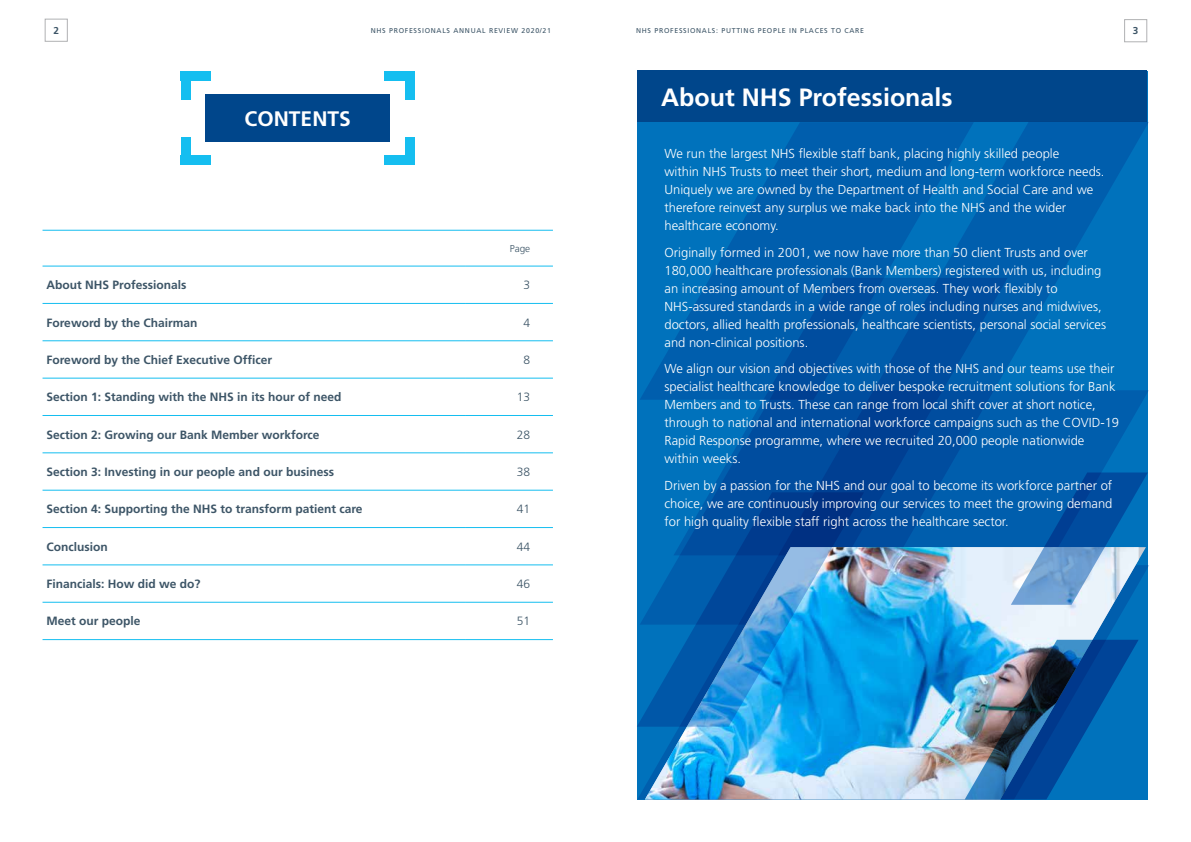
<style>
.page{position:relative;width:1191px;height:842px;background:#fff}
.page>*{position:absolute;margin:0;border:0;box-sizing:border-box;transform-origin:0 0}
.t1{font:700 25px "Frutiger LT Std";color:#fff}
.t2{font:700 21px "Frutiger LT Std";color:#fff}
.t3{font:300 13px/18px "Frutiger LT Std";color:#fff}
.t4{font:700 12px "Frutiger LT Std";color:#3d5567}
.t5{font:300 12px "Frutiger LT Std";color:#3d5567}
.t6{font:300 10px "Frutiger LT Std";color:#3d5567}
.t7{font:700 10px "Frutiger LT Std";color:#3d5567}
.t8{font:7px "Frutiger LT Std";letter-spacing:.1em;color:#3d5567}
</style>
<div class="page">
<div style="left:637px;top:71px;width:509px;height:51px;background:#00468b"></div>
<div style="left:405px;top:74px;width:10px;height:26px;background:#15bef0"></div>
<div style="left:384px;top:71px;width:31px;height:10px;background:#15bef0"></div>
<div style="left:181px;top:74px;width:9px;height:26px;background:#15bef0"></div>
<div style="left:181px;top:71px;width:30px;height:10px;background:#15bef0"></div>
<div style="left:405px;top:137px;width:10px;height:26px;background:#15bef0"></div>
<div style="left:384px;top:155px;width:31px;height:10px;background:#15bef0"></div>
<div style="left:181px;top:137px;width:9px;height:26px;background:#15bef0"></div>
<div style="left:181px;top:155px;width:30px;height:10px;background:#15bef0"></div>
<div style="left:205px;top:94px;width:185px;height:48px;background:#00468b"></div>
<svg style="left:637px;top:122px;width:511px;height:677px;background:#0069b5"></svg>
<svg style="left:639px;top:122px;width:334px;height:268px;background:#0067b4"></svg>
<svg style="left:673px;top:278px;width:334px;height:112px;background:#0058a8"></svg>
<svg style="left:639px;top:390px;width:509px;height:235px;background:#0058a8"></svg>
<img style="left:645px;top:547px;width:493px;height:252px">
<svg style="left:637px;top:492px;width:227px;height:235px;background:#1275be"></svg>
<svg style="left:1010px;top:472px;width:137px;height:133px;background:#3f82bf"></svg>
<img style="left:964px;top:640px;width:174px;height:159px">
<hr style="left:43px;top:230px;width:422px;height:1px;background:#15bef0">
<hr style="left:465px;top:230px;width:88px;height:1px;background:#15bef0">
<hr style="left:43px;top:266px;width:422px;height:1px;background:#15bef0">
<hr style="left:465px;top:266px;width:88px;height:1px;background:#15bef0">
<hr style="left:43px;top:303px;width:422px;height:1px;background:#15bef0">
<hr style="left:465px;top:303px;width:88px;height:1px;background:#15bef0">
<hr style="left:43px;top:341px;width:422px;height:1px;background:#15bef0">
<hr style="left:465px;top:341px;width:88px;height:1px;background:#15bef0">
<hr style="left:43px;top:378px;width:422px;height:1px;background:#15bef0">
<hr style="left:465px;top:378px;width:88px;height:1px;background:#15bef0">
<hr style="left:43px;top:415px;width:422px;height:1px;background:#15bef0">
<hr style="left:465px;top:415px;width:88px;height:1px;background:#15bef0">
<hr style="left:43px;top:453px;width:422px;height:1px;background:#15bef0">
<hr style="left:465px;top:453px;width:88px;height:1px;background:#15bef0">
<hr style="left:43px;top:490px;width:422px;height:1px;background:#15bef0">
<hr style="left:465px;top:490px;width:88px;height:1px;background:#15bef0">
<hr style="left:43px;top:527px;width:422px;height:1px;background:#15bef0">
<hr style="left:465px;top:527px;width:88px;height:1px;background:#15bef0">
<hr style="left:43px;top:565px;width:422px;height:1px;background:#15bef0">
<hr style="left:465px;top:565px;width:88px;height:1px;background:#15bef0">
<hr style="left:43px;top:602px;width:422px;height:1px;background:#15bef0">
<hr style="left:465px;top:602px;width:88px;height:1px;background:#15bef0">
<hr style="left:43px;top:639px;width:422px;height:1px;background:#15bef0">
<hr style="left:465px;top:639px;width:88px;height:1px;background:#15bef0">
<div style="left:45px;top:19px;width:23px;height:23px;border:1px solid #b0b1b3"></div>
<div style="left:1124px;top:19px;width:23px;height:23px;border:1px solid #b0b1b3"></div>
<p class="t7" style="left:53px;top:25px;width:7px">2</p>
<p class="t8" style="left:371px;top:26px;width:182px">NHS PROFESSIONALS ANNUAL REVIEW 2020/21</p>
<p class="t8" style="left:636px;top:26px;width:229px">NHS PROFESSIONALS: PUTTING PEOPLE IN PLACES TO CARE</p>
<p class="t7" style="left:1132px;top:25px;width:7px">3</p>
<h2 class="t2" style="left:245px;top:106px;width:108px">CONTENTS</h2>
<p class="t6" style="left:510px;top:243px;width:22px">Page</p>
<p class="t4" style="left:47px;top:278px;width:141px">About NHS Professionals</p>
<p class="t5" style="left:523px;top:278px;width:8px">3</p>
<p class="t4" style="left:47px;top:315px;width:152px">Foreword by the Chairman</p>
<p class="t5" style="left:523px;top:316px;width:8px">4</p>
<p class="t4" style="left:47px;top:353px;width:227px">Foreword by the Chief Executive Officer</p>
<p class="t5" style="left:523px;top:353px;width:8px">8</p>
<p class="t4" style="left:47px;top:390px;width:296px">Section 1: Standing with the NHS in its hour of need</p>
<p class="t5" style="left:517px;top:390px;width:15px">13</p>
<p class="t4" style="left:47px;top:427px;width:274px">Section 2: Growing our Bank Member workforce</p>
<p class="t5" style="left:517px;top:428px;width:15px">28</p>
<p class="t4" style="left:47px;top:465px;width:289px">Section 3: Investing in our people and our business</p>
<p class="t5" style="left:517px;top:465px;width:15px">38</p>
<p class="t4" style="left:47px;top:502px;width:317px">Section 4: Supporting the NHS to transform patient care</p>
<p class="t5" style="left:517px;top:502px;width:15px">41</p>
<p class="t4" style="left:47px;top:539px;width:63px">Conclusion</p>
<p class="t5" style="left:517px;top:540px;width:15px">44</p>
<p class="t4" style="left:47px;top:577px;width:156px">Financials: How did we do?</p>
<p class="t5" style="left:517px;top:577px;width:15px">46</p>
<p class="t4" style="left:47px;top:614px;width:96px">Meet our people</p>
<p class="t5" style="left:517px;top:614px;width:15px">51</p>
<h1 class="t1" style="left:661px;top:82px;width:293px">About NHS Professionals</h1>
<p class="t3" style="left:664px;top:145px;width:441px">We run the largest NHS flexible staff bank, placing highly skilled people<br>within NHS Trusts to meet their short, medium and long-term workforce needs.<br>Uniquely we are owned by the Department of Health and Social Care and we therefore reinvest any surplus we make back into the NHS and the wider healthcare economy.</p>
<p class="t3" style="left:664px;top:243px;width:443px">Originally formed in 2001, we now have more than 50 client Trusts and over 180,000 healthcare professionals (Bank Members) registered with us, including an increasing amount of Members from overseas. They work flexibly to NHS-assured standards in a wide range of roles including nurses and midwives, doctors, allied health professionals, healthcare scientists, personal social services and non-clinical positions.</p>
<p class="t3" style="left:664px;top:360px;width:456px">We align our vision and objectives with those of the NHS and our teams use their specialist healthcare knowledge to deliver bespoke recruitment solutions for Bank Members and to Trusts. These can range from local shift cover at short notice, through to national and international workforce campaigns such as the COVID-19<br>Rapid Response programme, where we recruited 20,000 people nationwide within weeks.</p>
<p class="t3" style="left:664px;top:476px;width:449px;text-align:justify">Driven by a passion for the NHS and our goal to become its workforce partner of choice, we are continuously improving our services to meet the growing demand for high quality flexible staff right across the healthcare sector.</p>
</div>
